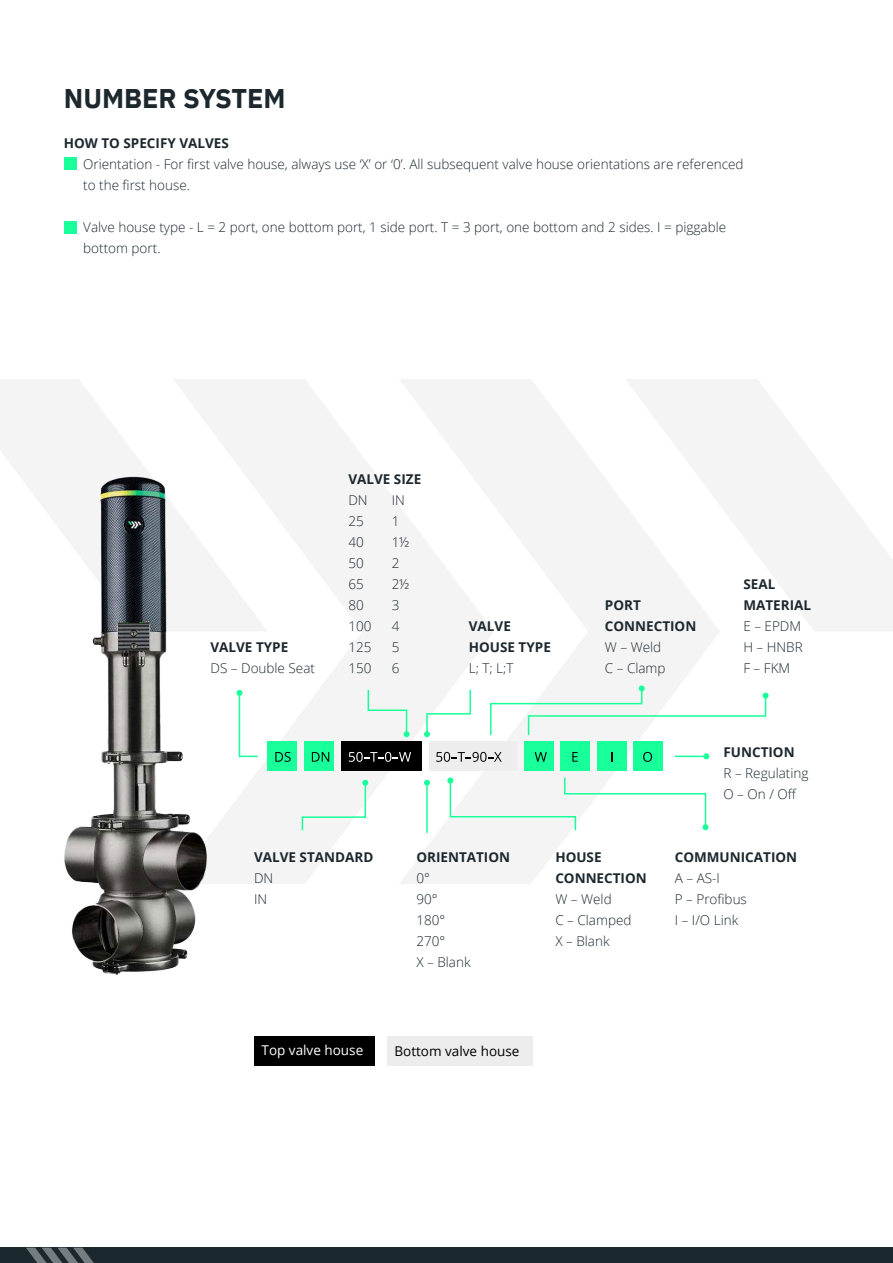
<style>
.page{position:relative;width:893px;height:1263px;background:#fff}
.page>*{position:absolute;margin:0;border:0;box-sizing:border-box;transform-origin:0 0}
.t1{font:700 27px "IBM Plex Sans";color:#1c282e}
.Platte_tekst{font:300 13.5px "Open Sans";color:#1c282e}
.Platte_tekst-2{font:700 13.5px "Open Sans";color:#1c282e}
.Platte_tekst-3{font:13.5px "Open Sans";color:#000}
.Platte_tekst-4{font:13.5px "Open Sans";color:#fff}
</style>
<div class="page">
<svg style="left:0;top:379px;width:136px;height:128px;fill:#f4f4f5"></svg>
<svg style="left:720px;top:379px;width:173px;height:252px;fill:#f4f4f5"></svg>
<svg style="left:174px;top:379px;width:225px;height:505px;fill:#f4f4f5"></svg>
<svg style="left:399px;top:379px;width:321px;height:505px;fill:#f4f4f5"></svg>
<img style="left:44px;top:456px;width:198px;height:519px">
<div style="left:65px;top:158px;width:12px;height:12px;background:#19ff99"></div>
<div style="left:65px;top:222px;width:12px;height:12px;background:#19ff99"></div>
<hr style="left:426px;top:783px;width:2px;height:50px;background:#19ff99">
<svg style="left:424px;top:780px;width:6px;height:6px"></svg>
<hr style="left:675px;top:756px;width:31px;height:1px;background:#19ff99">
<svg style="left:703px;top:753px;width:6px;height:6px"></svg>
<svg style="left:447px;top:776px;width:261px;height:56px"></svg>
<svg style="left:301px;top:780px;width:67px;height:52px"></svg>
<svg style="left:489px;top:685px;width:280px;height:52px"></svg>
<svg style="left:424px;top:688px;width:48px;height:49px"></svg>
<svg style="left:367px;top:688px;width:43px;height:49px"></svg>
<svg style="left:236px;top:690px;width:23px;height:68px"></svg>
<div style="left:268px;top:742px;width:29px;height:29px;background:#19ff99"></div>
<svg style="left:275px;top:752px;width:16px;height:10px"></svg>
<div style="left:304px;top:742px;width:29px;height:29px;background:#19ff99"></div>
<svg style="left:312px;top:752px;width:17px;height:10px"></svg>
<div style="left:524px;top:742px;width:29px;height:29px;background:#19ff99"></div>
<svg style="left:535px;top:752px;width:12px;height:10px"></svg>
<div style="left:561px;top:742px;width:29px;height:29px;background:#19ff99"></div>
<svg style="left:572px;top:752px;width:6px;height:10px"></svg>
<div style="left:597px;top:742px;width:29px;height:29px;background:#19ff99"></div>
<div style="left:634px;top:742px;width:29px;height:29px;background:#19ff99"></div>
<svg style="left:643px;top:752px;width:9px;height:10px"></svg>
<div style="left:341px;top:742px;width:81px;height:29px;background:#000"></div>
<svg style="left:349px;top:752px;width:62px;height:10px"></svg>
<div style="left:429px;top:742px;width:88px;height:29px;background:#ededed"></div>
<svg style="left:436px;top:752px;width:66px;height:10px"></svg>
<div style="left:387px;top:1036px;width:146px;height:29px;background:#ededed"></div>
<div style="left:254px;top:1036px;width:121px;height:29px;background:#000"></div>
<div style="left:0;top:1247px;width:893px;height:16px;background:#1b282e"></div>
<svg style="left:26px;top:1247px;width:68px;height:16px"></svg>
<p class="t1" style="left:64px;top:77px;width:223px">NUMBER SYSTEM</p>
<p class="Platte_tekst-2" style="left:64px;top:133px;width:167px">HOW TO SPECIFY VALVES</p>
<p class="Platte_tekst" style="left:83px;top:155px;width:662px">Orientation - For first valve house, always use ‘X’ or ‘0’. All subsequent valve house orientations are referenced</p>
<p class="Platte_tekst" style="left:83px;top:176px;width:108px">to the first house.</p>
<p class="Platte_tekst" style="left:83px;top:218px;width:644px">Valve house type - L = 2 port, one bottom port, 1 side port. T = 3 port, one bottom and 2 sides. I = piggable</p>
<p class="Platte_tekst" style="left:83px;top:239px;width:79px">bottom port.</p>
<p class="Platte_tekst-2" style="left:210px;top:637px;width:79px">VALVE TYPE</p>
<p class="Platte_tekst" style="left:210px;top:659px;width:106px">DS – Double Seat</p>
<p class="Platte_tekst-2" style="left:348px;top:469px;width:74px">VALVE SIZE</p>
<p class="Platte_tekst" style="left:348px;top:491px;width:21px">DN</p>
<p class="Platte_tekst" style="left:392px;top:491px;width:15px">IN</p>
<p class="Platte_tekst" style="left:348px;top:512px;width:17px">25</p>
<p class="Platte_tekst" style="left:392px;top:512px;width:9px">1</p>
<p class="Platte_tekst" style="left:348px;top:533px;width:17px">40</p>
<p class="Platte_tekst" style="left:392px;top:533px;width:19px">1½</p>
<p class="Platte_tekst" style="left:348px;top:554px;width:17px">50</p>
<p class="Platte_tekst" style="left:392px;top:554px;width:9px">2</p>
<p class="Platte_tekst" style="left:348px;top:575px;width:17px">65</p>
<p class="Platte_tekst" style="left:392px;top:575px;width:19px">2½</p>
<p class="Platte_tekst" style="left:348px;top:596px;width:17px">80</p>
<p class="Platte_tekst" style="left:392px;top:596px;width:9px">3</p>
<p class="Platte_tekst" style="left:348px;top:617px;width:25px">100</p>
<p class="Platte_tekst" style="left:392px;top:617px;width:9px">4</p>
<p class="Platte_tekst" style="left:348px;top:638px;width:25px">125</p>
<p class="Platte_tekst" style="left:392px;top:638px;width:9px">5</p>
<p class="Platte_tekst" style="left:348px;top:659px;width:25px">150</p>
<p class="Platte_tekst" style="left:392px;top:659px;width:9px">6</p>
<p class="Platte_tekst-2" style="left:469px;top:616px;width:44px">VALVE</p>
<p class="Platte_tekst-2" style="left:469px;top:637px;width:84px">HOUSE TYPE</p>
<p class="Platte_tekst" style="left:469px;top:659px;width:46px">L; T; L;T</p>
<p class="Platte_tekst-2" style="left:605px;top:595px;width:37px">PORT</p>
<p class="Platte_tekst-2" style="left:605px;top:616px;width:93px">CONNECTION</p>
<p class="Platte_tekst" style="left:605px;top:638px;width:58px">W – Weld</p>
<p class="Platte_tekst" style="left:605px;top:659px;width:62px">C – Clamp</p>
<p class="Platte_tekst-2" style="left:743px;top:574px;width:33px">SEAL</p>
<p class="Platte_tekst-2" style="left:743px;top:595px;width:69px">MATERIAL</p>
<p class="Platte_tekst" style="left:743px;top:617px;width:59px">E – EPDM</p>
<p class="Platte_tekst" style="left:743px;top:638px;width:61px">H – HNBR</p>
<p class="Platte_tekst" style="left:743px;top:659px;width:48px">F – FKM</p>
<p class="Platte_tekst-2" style="left:723px;top:742px;width:73px">FUNCTION</p>
<p class="Platte_tekst" style="left:723px;top:764px;width:87px">R – Regulating</p>
<p class="Platte_tekst" style="left:723px;top:785px;width:75px">O – On / Off</p>
<p class="Platte_tekst-2" style="left:254px;top:847px;width:121px">VALVE STANDARD</p>
<p class="Platte_tekst" style="left:254px;top:869px;width:21px">DN</p>
<p class="Platte_tekst" style="left:254px;top:890px;width:15px">IN</p>
<p class="Platte_tekst-2" style="left:416px;top:847px;width:95px">ORIENTATION</p>
<p class="Platte_tekst" style="left:416px;top:869px;width:15px">0°</p>
<p class="Platte_tekst" style="left:416px;top:890px;width:23px">90°</p>
<p class="Platte_tekst" style="left:416px;top:911px;width:30px">180°</p>
<p class="Platte_tekst" style="left:416px;top:932px;width:30px">270°</p>
<p class="Platte_tekst" style="left:416px;top:953px;width:56px">X – Blank</p>
<p class="Platte_tekst-4" style="left:262px;top:1040px;width:103px">Top valve house</p>
<p class="Platte_tekst-3" style="left:394px;top:1042px;width:126px">Bottom valve house</p>
<p class="Platte_tekst-2" style="left:555px;top:847px;width:48px">HOUSE</p>
<p class="Platte_tekst-2" style="left:555px;top:868px;width:93px">CONNECTION</p>
<p class="Platte_tekst" style="left:555px;top:890px;width:58px">W – Weld</p>
<p class="Platte_tekst" style="left:555px;top:911px;width:78px">C – Clamped</p>
<p class="Platte_tekst" style="left:555px;top:932px;width:56px">X – Blank</p>
<p class="Platte_tekst-2" style="left:675px;top:847px;width:124px">COMMUNICATION</p>
<p class="Platte_tekst" style="left:675px;top:869px;width:47px">A – AS-I</p>
<p class="Platte_tekst" style="left:675px;top:890px;width:74px">P – Profibus</p>
<p class="Platte_tekst" style="left:675px;top:911px;width:65px">I – I/O Link</p>
</div>
